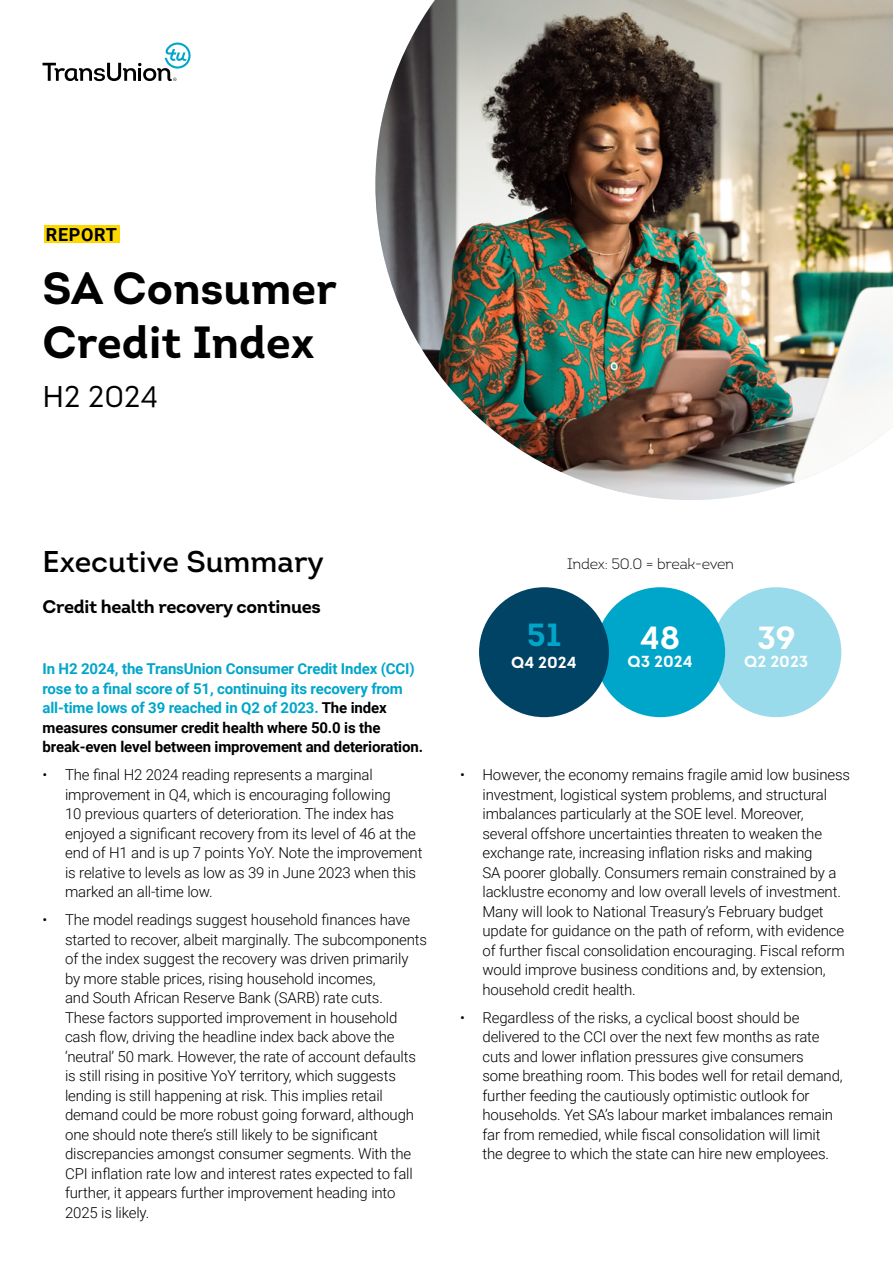
<style>
.page{position:relative;width:893px;height:1263px;background:#fff}
.page>*{position:absolute;margin:0;border:0;box-sizing:border-box;transform-origin:0 0}
.t1{font:700 45px/54px "Intro";color:#000}
.t2{font:700 32.1px "Intro";color:#fff}
.t3{font:700 32.1px "Intro";color:#00a6ca}
.t4{font:600 30px "Intro";color:#000}
.t5{font:30px "Intro";color:#000}
.t6{font:700 18.3px "Intro";letter-spacing:-.02em;color:#000}
.t7{font:700 18px "Roboto";letter-spacing:.035em;color:#000}
.t8{font:16.05px "Intro Bold Caps";color:#fff}
.t9{font:300 15px/19.5px "Roboto";letter-spacing:-.01em;color:#000}
.t10{font:700 15px/19.5px "Roboto";letter-spacing:-.01em;color:#00a6ca}
.t11{font:300 15px "Intro";letter-spacing:-.02em;color:#000}
.s1{color:#000}
</style>
<div class="page">
<div style="left:711px;top:587px;width:130px;height:130px;background:#99dbea;border-radius:50%"></div>
<svg style="left:43px;top:43px;width:148px;height:39px"></svg>
<img style="left:375px;top:0;width:518px;height:500px">
<div style="left:44px;top:225px;width:76px;height:18px;background:#fcd800"></div>
<div style="left:595px;top:587px;width:130px;height:130px;background:#00a6ca;border-radius:50%"></div>
<div style="left:479px;top:587px;width:130px;height:130px;background:#004364;border-radius:50%"></div>
<p class="t7" style="left:46px;top:222px;width:72px">REPORT</p>
<h1 class="t1" style="left:43px;top:261px;width:296px">SA Consumer<br>Credit Index</h1>
<h3 class="t5" style="left:43px;top:378px;width:117px">H2 2024</h3>
<h3 class="t4" style="left:43px;top:543px;width:283px">Executive Summary</h3>
<p class="t6" style="left:43px;top:595px;width:280px">Credit health recovery continues</p>
<p class="t10" style="left:43px;top:659px;width:382px">In H2 2024, the TransUnion Consumer Credit Index (CCI) rose to a final score of 51, continuing its recovery from all-time lows of 39 reached in Q2 of 2023. <span class="s1">The index measures consumer credit health where 50.0 is the break-even level between improvement and deterioration.</span></p>
<p class="t9" style="left:65px;top:765px;width:359px;text-indent:-22px">• The final H2 2024 reading represents a marginal improvement in Q4, which is encouraging following<br>10 previous quarters of deterioration. The index has enjoyed a significant recovery from its level of 46 at the end of H1 and is up 7 points YoY. Note the improvement is relative to levels as low as 39 in June 2023 when this marked an all-time low.</p>
<p class="t9" style="left:65px;top:910px;width:364px;text-indent:-22px">• The model readings suggest household finances have started to recover, albeit marginally. The subcomponents of the index suggest the recovery was driven primarily by more stable prices, rising household incomes,<br>and South African Reserve Bank (SARB) rate cuts.<br>These factors supported improvement in household cash flow, driving the headline index back above the ‘neutral’ 50 mark. However, the rate of account defaults is still rising in positive YoY territory, which suggests lending is still happening at risk. This implies retail demand could be more robust going forward, although one should note there’s still likely to be significant discrepancies amongst consumer segments. With the CPI inflation rate low and interest rates expected to fall further, it appears further improvement heading into 2025 is likely.</p>
<p class="t11" style="left:567px;top:554px;width:168px">Index: 50.0 = break-even</p>
<h2 class="t3" style="left:527px;top:614px;width:36px">51</h2>
<p class="t8" style="left:511px;top:652px;width:67px">Q4 2024</p>
<h2 class="t2" style="left:640px;top:617px;width:42px">48</h2>
<p class="t8" style="left:628px;top:651px;width:67px">Q3 2024</p>
<h2 class="t2" style="left:757px;top:617px;width:40px">39</h2>
<p class="t8" style="left:744px;top:651px;width:66px">Q2 2023</p>
<p class="t9" style="left:482px;top:765px;width:369px;text-indent:-22px">• However, the economy remains fragile amid low business investment, logistical system problems, and structural imbalances particularly at the SOE level. Moreover, several offshore uncertainties threaten to weaken the exchange rate, increasing inflation risks and making<br>SA poorer globally. Consumers remain constrained by a lacklustre economy and low overall levels of investment.<br>Many will look to National Treasury’s February budget update for guidance on the path of reform, with evidence of further fiscal consolidation encouraging. Fiscal reform would improve business conditions and, by extension, household credit health.</p>
<p class="t9" style="left:482px;top:1007px;width:362px;text-indent:-22px">• Regardless of the risks, a cyclical boost should be delivered to the CCI over the next few months as rate cuts and lower inflation pressures give consumers some breathing room. This bodes well for retail demand, further feeding the cautiously optimistic outlook for households. Yet SA’s labour market imbalances remain far from remedied, while fiscal consolidation will limit the degree to which the state can hire new employees.</p>
</div>
